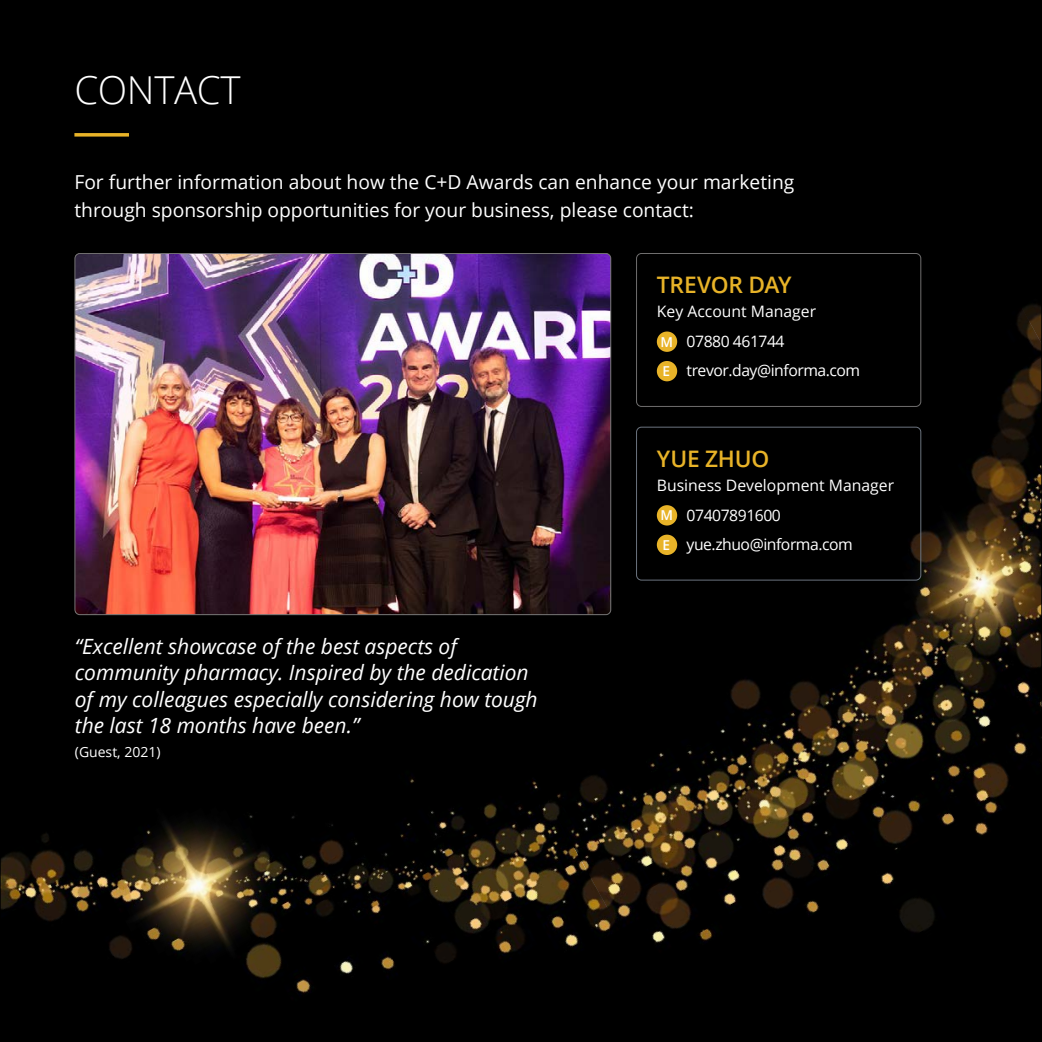
<style>
.page{position:relative;width:1042px;height:1042px;background:#fff}
.page>*{position:absolute;margin:0;border:0;box-sizing:border-box;transform-origin:0 0}
.t1{font:300 38.5px "Open Sans";letter-spacing:-.01em;color:#fff}
.t2{font:600 22.75px "Open Sans";letter-spacing:-.01em;color:#e8b328}
.t3{font:italic 21px/26.2px "Open Sans";color:#fff}
.t4{font:19.25px/28px "Open Sans";color:#fff}
.t5{font:15.75px/29.4px "Open Sans";letter-spacing:-.03em;color:#fff}
.t6{font:14px "Open Sans";color:#fff}
.s1{font-weight:600;font-size:13.65px}
</style>
<div class="page">
<div style="left:2px;top:2px;width:113px;height:18px;background:#000"></div>
<div style="left:115px;top:2px;width:874px;height:247px;background:#000"></div>
<div style="left:2px;top:20px;width:416px;height:546px;background:#000"></div>
<div style="left:989px;top:2px;width:51px;height:247px;background:#000"></div>
<img style="left:418px;top:249px;width:622px;height:571px">
<img style="left:2px;top:566px;width:719px;height:474px">
<img style="left:2px;top:883px;width:147px;height:157px">
<img style="left:655px;top:820px;width:385px;height:220px">
<svg style="left:74px;top:133px;width:55px;height:4px"></svg>
<div style="left:657px;top:331px;width:20px;height:21px;background:#e8b328;border-radius:50%"></div>
<div style="left:657px;top:361px;width:20px;height:20px;background:#e8b328;border-radius:50%"></div>
<div style="left:636px;top:253px;width:285px;height:154px;border:1px solid #706f6f;border-radius:5px"></div>
<img style="left:75px;top:253px;width:536px;height:362px">
<div style="left:657px;top:505px;width:20px;height:20px;background:#e8b328;border-radius:50%"></div>
<div style="left:657px;top:535px;width:20px;height:20px;background:#e8b328;border-radius:50%"></div>
<div style="left:636px;top:427px;width:285px;height:153px;border:1px solid #6c747f;border-radius:5px"></div>
<h1 class="t1" style="left:74px;top:64px;width:168px">CONTACT</h1>
<p class="t4" style="left:74px;top:168px;width:721px">For further information about how the C+D Awards can enhance your marketing through sponsorship opportunities for your business, please contact:</p>
<p class="t2" style="left:657px;top:269px;width:136px">TREVOR DAY</p>
<p class="t5" style="left:657px;top:297px;width:205px">Key Account Manager<br><span class="s1">M</span> 07880 461744<br><span class="s1">E</span> trevor.day@informa.com</p>
<p class="t3" style="left:75px;top:633px;width:464px">“Excellent showcase of the best aspects of community pharmacy. Inspired by the dedication of my colleagues especially considering how tough the last 18 months have been.”</p>
<p class="t6" style="left:75px;top:742px;width:87px">(Guest, 2021)</p>
<p class="t2" style="left:657px;top:443px;width:114px">YUE ZHUO</p>
<p class="t5" style="left:657px;top:470px;width:239px">Business Development Manager<br><span class="s1">M</span> 07407891600<br><span class="s1">E</span> yue.zhuo@informa.com</p>
</div>
